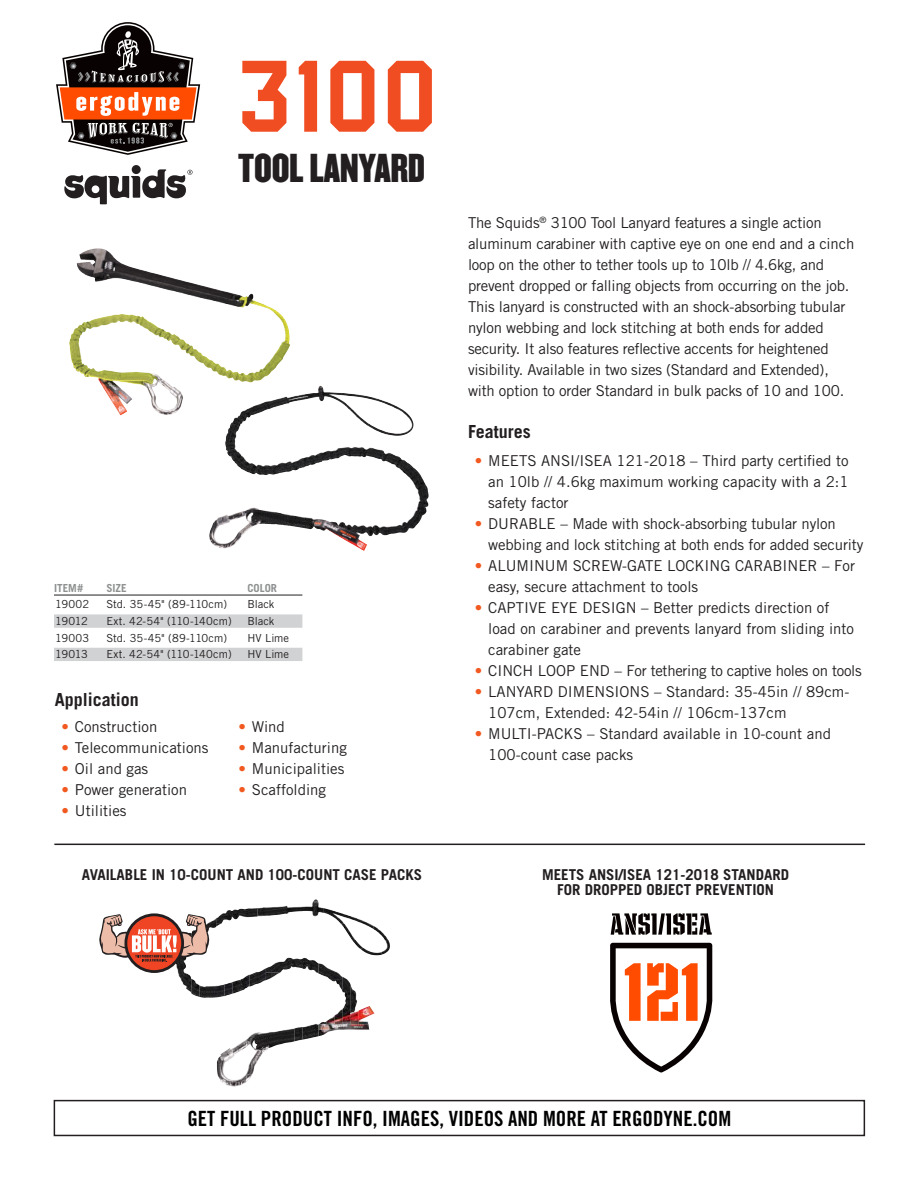
<style>
.page{position:relative;width:918px;height:1188px;background:#fff}
.page>*{position:absolute;margin:0;border:0;box-sizing:border-box;transform-origin:0 0}
.t1{font:99.9px "Hoboken High Sans Serif";color:#f04d22}
.t2{font:35.25px "Champion HTF Welterweight";letter-spacing:-.01em;color:#231f20}
.t3{font:21px "Trade Gothic Bold Cond Twenty";color:#000}
.t4{font:700 18px "Trade Gothic";color:#231f20}
.t5{font:15px/21px "Trade Gothic";letter-spacing:-.01em;color:#231f20}
.t6{font:700 15px/15px "Trade Gothic";color:#231f20;text-align:center}
.t7{font:11.1px "Trade Gothic";letter-spacing:-.005em;color:#231f20}
.t8{font:700 11.1px "Trade Gothic";letter-spacing:-.005em;color:#8e9091}
.s1{color:#f15921}
</style>
<div class="page">
<img style="left:280px;top:899px;width:35px;height:8px">
<img style="left:230px;top:908px;width:27px;height:3px">
<img style="left:324px;top:908px;width:21px;height:16px">
<img style="left:209px;top:918px;width:7px;height:10px">
<img style="left:357px;top:918px;width:17px;height:11px">
<img style="left:341px;top:924px;width:14px;height:16px">
<img style="left:373px;top:926px;width:15px;height:14px">
<img style="left:183px;top:962px;width:8px;height:30px">
<img style="left:175px;top:962px;width:8px;height:21px">
<svg style="left:352px;top:940px;width:11px;height:8px"></svg>
<img style="left:382px;top:940px;width:8px;height:15px">
<img style="left:359px;top:948px;width:23px;height:7px">
<img style="left:266px;top:958px;width:22px;height:15px">
<img style="left:249px;top:968px;width:17px;height:18px">
<img style="left:191px;top:979px;width:9px;height:18px">
<img style="left:233px;top:975px;width:15px;height:19px">
<img style="left:266px;top:973px;width:13px;height:7px">
<img style="left:200px;top:984px;width:24px;height:14px">
<img style="left:224px;top:982px;width:9px;height:14px">
<img style="left:318px;top:1024px;width:51px;height:6px">
<img style="left:318px;top:1030px;width:18px;height:6px">
<img style="left:233px;top:1040px;width:13px;height:14px">
<img style="left:217px;top:1048px;width:16px;height:38px">
<img style="left:233px;top:1074px;width:13px;height:13px">
<img style="left:318px;top:963px;width:25px;height:16px">
<img style="left:343px;top:977px;width:8px;height:47px">
<img style="left:351px;top:986px;width:8px;height:38px">
<svg style="left:330px;top:979px;width:13px;height:13px"></svg>
<img style="left:335px;top:1009px;width:8px;height:15px">
<img style="left:359px;top:1006px;width:16px;height:18px">
<img style="left:303px;top:1024px;width:15px;height:16px">
<svg style="left:319px;top:1015px;width:16px;height:9px"></svg>
<img style="left:275px;top:1028px;width:19px;height:4px">
<img style="left:295px;top:1027px;width:8px;height:14px">
<img style="left:246px;top:1050px;width:17px;height:24px">
<svg style="left:246px;top:1074px;width:6px;height:8px"></svg>
<div style="left:54px;top:1100px;width:811px;height:36px;border:2px solid #231f20"></div>
<hr style="left:54px;top:844px;width:811px;height:1px;background:#231f20">
<svg style="left:611px;top:913px;width:101px;height:22px"></svg>
<svg style="left:610px;top:943px;width:103px;height:129px"></svg>
<img style="left:77px;top:248px;width:208px;height:127px">
<img style="left:254px;top:386px;width:66px;height:20px">
<hr style="left:54px;top:595px;width:248px;height:1px;background:#231f20">
<div style="left:54px;top:614px;width:248px;height:14px;background:#d1d2d4"></div>
<div style="left:54px;top:648px;width:248px;height:13px;background:#d1d2d4"></div>
<svg style="left:126px;top:915px;width:57px;height:57px"></svg>
<div style="left:124px;top:913px;width:60px;height:60px;border:3px solid #231f20;border-radius:50%"></div>
<svg style="left:99px;top:914px;width:110px;height:48px"></svg>
<svg style="left:56px;top:22px;width:145px;height:133px"></svg>
<svg style="left:64px;top:165px;width:129px;height:39px"></svg>
<h1 class="t1" style="left:236px;top:37px;width:204px">3100</h1>
<h2 class="t2" style="left:238px;top:145px;width:189px">TOOL LANYARD</h2>
<p class="t8" style="left:54px;top:581px;width:31px">ITEM#</p>
<p class="t8" style="left:106px;top:581px;width:22px">SIZE</p>
<p class="t8" style="left:248px;top:581px;width:31px">COLOR</p>
<p class="t7" style="left:55px;top:598px;width:36px">19002</p>
<p class="t7" style="left:106px;top:598px;width:122px">Std. 35-45" (89-110cm)</p>
<p class="t7" style="left:247px;top:598px;width:28px">Black</p>
<p class="t7" style="left:55px;top:614px;width:34px">19012</p>
<p class="t7" style="left:106px;top:614px;width:127px">Ext. 42-54" (110-140cm)</p>
<p class="t7" style="left:247px;top:614px;width:28px">Black</p>
<p class="t7" style="left:55px;top:631px;width:36px">19003</p>
<p class="t7" style="left:106px;top:631px;width:122px">Std. 35-45" (89-110cm)</p>
<p class="t7" style="left:247px;top:631px;width:43px">HV Lime</p>
<p class="t7" style="left:55px;top:648px;width:34px">19013</p>
<p class="t7" style="left:106px;top:648px;width:127px">Ext. 42-54" (110-140cm)</p>
<p class="t7" style="left:247px;top:648px;width:43px">HV Lime</p>
<p class="t4" style="left:55px;top:688px;width:86px">Application</p>
<p class="t5" style="left:61px;top:716px;width:98px"><span class="s1">•</span> Construction</p>
<p class="t5" style="left:61px;top:737px;width:149px"><span class="s1">•</span> Telecommunications</p>
<p class="t5" style="left:61px;top:758px;width:88px"><span class="s1">•</span> Oil and gas</p>
<p class="t5" style="left:61px;top:779px;width:127px"><span class="s1">•</span> Power generation</p>
<p class="t5" style="left:61px;top:800px;width:67px"><span class="s1">•</span> Utilities</p>
<p class="t5" style="left:238px;top:716px;width:48px"><span class="s1">•</span> Wind</p>
<p class="t5" style="left:238px;top:737px;width:110px"><span class="s1">•</span> Manufacturing</p>
<p class="t5" style="left:238px;top:758px;width:108px"><span class="s1">•</span> Municipalities</p>
<p class="t5" style="left:238px;top:779px;width:89px"><span class="s1">•</span> Scaffolding</p>
<p class="t6" style="left:82px;top:867px;width:342px">AVAILABLE IN 10-COUNT AND 100-COUNT CASE PACKS</p>
<p class="t5" style="left:468px;top:212px;width:388px">The Squids<sup>®</sup> 3100 Tool Lanyard features a single action aluminum carabiner with captive eye on one end and a cinch loop on the other to tether tools up to 10lb // 4.6kg, and prevent dropped or falling objects from occurring on the job.<br>This lanyard is constructed with an shock-absorbing tubular nylon webbing and lock stitching at both ends for added security. It also features reflective accents for heightened visibility. Available in two sizes (Standard and Extended), with option to order Standard in bulk packs of 10 and 100.</p>
<p class="t4" style="left:468px;top:420px;width:64px">Features</p>
<p class="t5" style="left:488px;top:450px;width:362px;text-align:justify;text-indent:-14px"><span class="s1">•</span> MEETS ANSI/ISEA 121-2018 – Third party certified to an 10lb // 4.6kg maximum working capacity with a 2:1 safety factor</p>
<p class="t5" style="left:488px;top:513px;width:377px;text-indent:-14px"><span class="s1">•</span> DURABLE – Made with shock-absorbing tubular nylon webbing and lock stitching at both ends for added security</p>
<p class="t5" style="left:488px;top:555px;width:368px;text-indent:-14px"><span class="s1">•</span> ALUMINUM SCREW-GATE LOCKING CARABINER – For easy, secure attachment to tools</p>
<p class="t5" style="left:488px;top:597px;width:367px;text-indent:-14px"><span class="s1">•</span> CAPTIVE EYE DESIGN – Better predicts direction of load on carabiner and prevents lanyard from sliding into carabiner gate</p>
<p class="t5" style="left:475px;top:660px;width:389px"><span class="s1">•</span> CINCH LOOP END – For tethering to captive holes on tools</p>
<p class="t5" style="left:488px;top:681px;width:363px;text-indent:-14px"><span class="s1">•</span> LANYARD DIMENSIONS – Standard: 35-45in // 89cm-<br>107cm, Extended: 42-54in // 106cm-137cm</p>
<p class="t5" style="left:488px;top:723px;width:344px;text-indent:-14px"><span class="s1">•</span> MULTI-PACKS – Standard available in 10-count and<br>100-count case packs</p>
<p class="t6" style="left:542px;top:867px;width:249px">MEETS ANSI/ISEA 121-2018 STANDARD<br>FOR DROPPED OBJECT PREVENTION</p>
<h3 class="t3" style="left:187px;top:1106px;width:545px">GET FULL PRODUCT INFO, IMAGES, VIDEOS AND MORE AT ERGODYNE.COM</h3>
</div>
